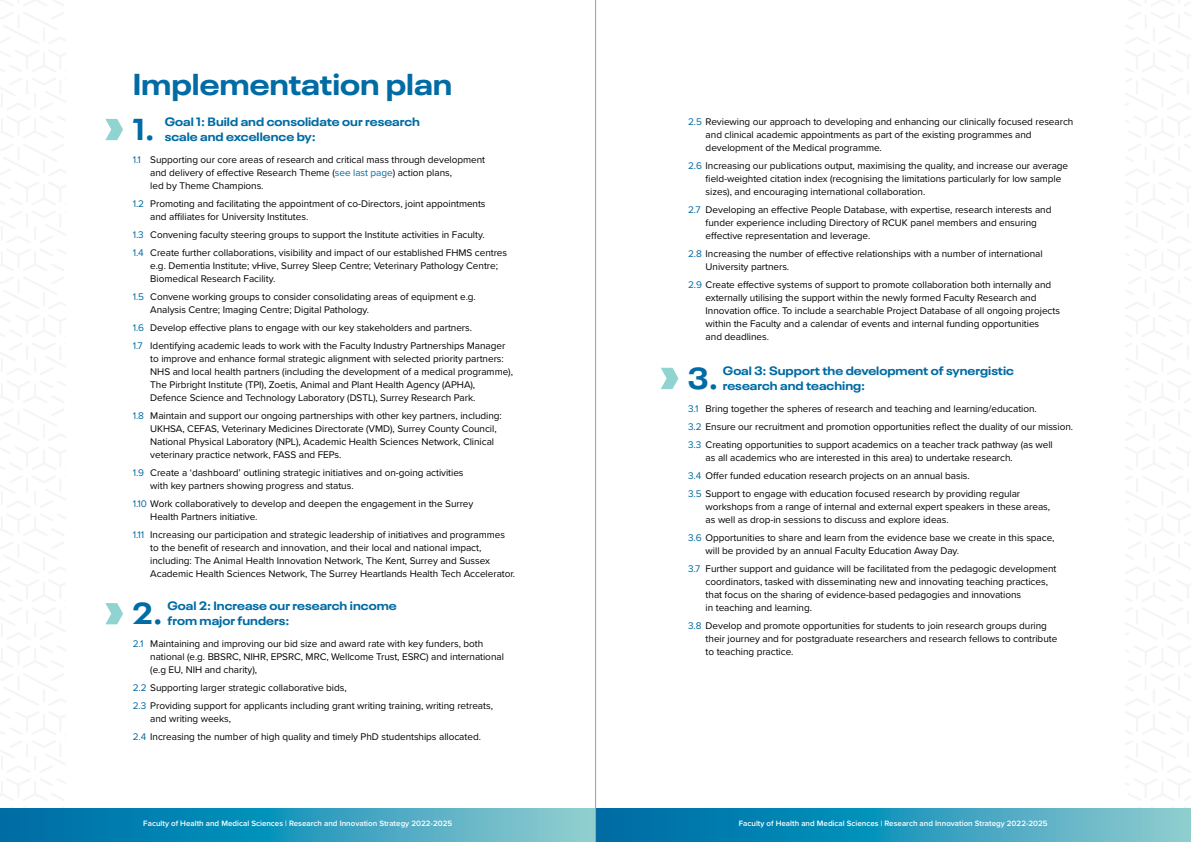
<style>
.page{position:relative;width:1191px;height:842px;background:#fff}
.page>*{position:absolute;margin:0;border:0;box-sizing:border-box;transform-origin:0 0}
.t1{font:700 expanded 30px/44.7px "Neue Plak";color:#006ba4}
.t2{font:700 expanded 12px/15px "Neue Plak";color:#006ba4}
.t3{font:10px/13px "Proxima Nova";letter-spacing:-.005em;color:#000}
.t4{font:10px/18px "Proxima Nova";color:#006ba4}
.t5{font:600 8px "Proxima Nova";color:#fff}
.s1{color:#006ba4}
</style>
<div class="page">
<svg style="left:596px;top:809px;width:595px;height:33px;background:#2e98bb"></svg>
<svg style="left:0;top:809px;width:595px;height:33px;background:#309abb"></svg>
<svg style="left:105px;top:119px;width:18px;height:21px"></svg>
<svg style="left:105px;top:603px;width:18px;height:21px"></svg>
<svg style="left:661px;top:368px;width:17px;height:21px"></svg>
<hr style="left:595px;top:0;width:1px;height:842px;background:#9d9d9c">
<h1 class="t1" style="left:133px;top:59px;width:321px">Implementation plan<br>1.</h1>
<p class="t2" style="left:165px;top:113px;width:257px">Goal 1: Build and consolidate our research scale and excellence by:</p>
<p class="t3" style="left:150px;top:153px;width:336px">Supporting our core areas of research and critical mass through development and delivery of effective Research Theme (<span class="s1">see last page</span>) action plans,<br>led by Theme Champions.</p>
<p class="t3" style="left:150px;top:197px;width:337px">Promoting and facilitating the appointment of co-Directors, joint appointments and affiliates for University Institutes.</p>
<p class="t3" style="left:150px;top:225px;width:358px;line-height:18px">Convening faculty steering groups to support the Institute activities in Faculty.<br>Create further collaborations, visibility and impact of our established FHMS centres</p>
<p class="t3" style="left:150px;top:259px;width:349px">e.g. Dementia Institute; vHive, Surrey Sleep Centre; Veterinary Pathology Centre;<br>Biomedical Research Facility.</p>
<p class="t3" style="left:150px;top:290px;width:327px">Convene working groups to consider consolidating areas of equipment e.g.<br>Analysis Centre; Imaging Centre; Digital Pathology.</p>
<p class="t3" style="left:150px;top:318px;width:357px;line-height:18px">Develop effective plans to engage with our key stakeholders and partners.<br>Identifying academic leads to work with the Faculty Industry Partnerships Manager</p>
<p class="t3" style="left:150px;top:352px;width:364px">to improve and enhance formal strategic alignment with selected priority partners:<br>NHS and local health partners (including the development of a medical programme), The Pirbright Institute (TPI), Zoetis, Animal and Plant Health Agency (APHA), Defence Science and Technology Laboratory (DSTL), Surrey Research Park.</p>
<p class="t3" style="left:150px;top:409px;width:353px">Maintain and support our ongoing partnerships with other key partners, including:<br>UKHSA, CEFAS, Veterinary Medicines Directorate (VMD), Surrey County Council, National Physical Laboratory (NPL), Academic Health Sciences Network, Clinical veterinary practice network, FASS and FEPs.</p>
<p class="t3" style="left:150px;top:466px;width:315px">Create a ‘dashboard’ outlining strategic initiatives and on-going activities with key partners showing progress and status.</p>
<p class="t3" style="left:150px;top:497px;width:325px;text-indent:-18px"><span class="s1">1.10</span> Work collaboratively to develop and deepen the engagement in the Surrey<br>Health Partners initiative.</p>
<p class="t3" style="left:150px;top:528px;width:366px">Increasing our participation and strategic leadership of initiatives and programmes to the benefit of research and innovation, and their local and national impact, including: The Animal Health Innovation Network, The Kent, Surrey and Sussex Academic Health Sciences Network, The Surrey Heartlands Health Tech Accelerator.</p>
<p class="t4" style="left:133px;top:150px;width:10px">1.1</p>
<p class="t4" style="left:133px;top:194px;width:13px">1.2</p>
<p class="t4" style="left:133px;top:225px;width:13px">1.3<br>1.4</p>
<p class="t4" style="left:133px;top:287px;width:13px">1.5</p>
<p class="t4" style="left:133px;top:318px;width:13px">1.6<br>1.7</p>
<p class="t4" style="left:133px;top:406px;width:13px">1.8</p>
<p class="t4" style="left:133px;top:463px;width:13px">1.9</p>
<p class="t4" style="left:133px;top:525px;width:13px">1.11</p>
<p class="t2" style="left:167px;top:597px;width:231px">Goal 2: Increase our research income from major funders:</p>
<h1 class="t1" style="left:133px;top:588px;width:32px">2.</h1>
<p class="t3" style="left:150px;top:637px;width:355px">Maintaining and improving our bid size and award rate with key funders, both national (e.g. BBSRC, NIHR, EPSRC, MRC, Wellcome Trust, ESRC) and international (e.g EU, NIH and charity),</p>
<p class="t3" style="left:133px;top:678px;width:362px;line-height:18px"><span class="s1">2.2</span> Supporting larger strategic collaborative bids,<br><span class="s1">2.3</span> Providing support for applicants including grant writing training, writing retreats,</p>
<p class="t3" style="left:133px;top:709px;width:350px;line-height:18px;text-indent:18px">and writing weeks,<br><span class="s1">2.4</span> Increasing the number of high quality and timely PhD studentships allocated.</p>
<p class="t4" style="left:133px;top:634px;width:12px">2.1</p>
<p class="t3" style="left:688px;top:114px;width:387px"><span class="s1">2.5</span> Reviewing our approach to developing and enhancing our clinically focused research</p>
<p class="t3" style="left:688px;top:158px;width:382px"><span class="s1">2.6</span> Increasing our publications output, maximising the quality, and increase our average</p>
<p class="t4" style="left:688px;top:200px;width:14px">2.7</p>
<p class="t3" style="left:688px;top:247px;width:356px"><span class="s1">2.8</span> Increasing the number of effective relationships with a number of international</p>
<p class="t3" style="left:688px;top:278px;width:365px"><span class="s1">2.9</span> Create effective systems of support to promote collaboration both internally and</p>
<p class="t3" style="left:705px;top:127px;width:327px">and clinical academic appointments as part of the existing programmes and development of the Medical programme.</p>
<p class="t3" style="left:705px;top:171px;width:357px">field-weighted citation index (recognising the limitations particularly for low sample sizes), and encouraging international collaboration.</p>
<p class="t3" style="left:705px;top:203px;width:347px">Developing an effective People Database, with expertise, research interests and funder experience including Directory of RCUK panel members and ensuring effective representation and leverage.</p>
<p class="t3" style="left:705px;top:260px;width:85px">University partners.</p>
<p class="t3" style="left:705px;top:291px;width:356px">externally utilising the support within the newly formed Faculty Research and Innovation office. To include a searchable Project Database of all ongoing projects within the Faculty and a calendar of events and internal funding opportunities<br>and deadlines.</p>
<p class="t2" style="left:723px;top:362px;width:293px">Goal 3: Support the development of synergistic research and teaching:</p>
<h1 class="t1" style="left:688px;top:352px;width:32px">3.</h1>
<p class="t3" style="left:688px;top:399px;width:386px;line-height:18px;text-indent:18px">Bring together the spheres of research and teaching and learning/education.<br><span class="s1">3.2</span> Ensure our recruitment and promotion opportunities reflect the duality of our mission.<br><span class="s1">3.3</span> Creating opportunities to support academics on a teacher track pathway (as well</p>
<p class="t3" style="left:688px;top:448px;width:334px;line-height:18px;text-indent:18px">as all academics who are interested in this area) to undertake research.<br><span class="s1">3.4</span> Offer funded education research projects on an annual basis.<br><span class="s1">3.5</span> Support to engage with education focused research by providing regular</p>
<p class="t3" style="left:705px;top:499px;width:346px">workshops from a range of internal and external expert speakers in these areas, as well as drop-in sessions to discuss and explore ideas.</p>
<p class="t3" style="left:705px;top:530px;width:350px;text-indent:-18px"><span class="s1">3.6</span> Opportunities to share and learn from the evidence base we create in this space, will be provided by an annual Faculty Education Away Day.</p>
<p class="t3" style="left:705px;top:561px;width:352px">Further support and guidance will be facilitated from the pedagogic development coordinators, tasked with disseminating new and innovating teaching practices, that focus on the sharing of evidence-based pedagogies and innovations<br>in teaching and learning.</p>
<p class="t3" style="left:705px;top:619px;width:353px;text-indent:-18px"><span class="s1">3.8</span> Develop and promote opportunities for students to join research groups during their journey and for postgraduate researchers and research fellows to contribute to teaching practice.</p>
<p class="t4" style="left:688px;top:399px;width:12px">3.1</p>
<p class="t4" style="left:688px;top:559px;width:14px">3.7</p>
<p class="t5" style="left:143px;top:817px;width:310px">Faculty of Health and Medical Sciences | Research and Innovation Strategy 2022-2025</p>
<p class="t5" style="left:738px;top:817px;width:310px">Faculty of Health and Medical Sciences | Research and Innovation Strategy 2022-2025</p>
</div>
